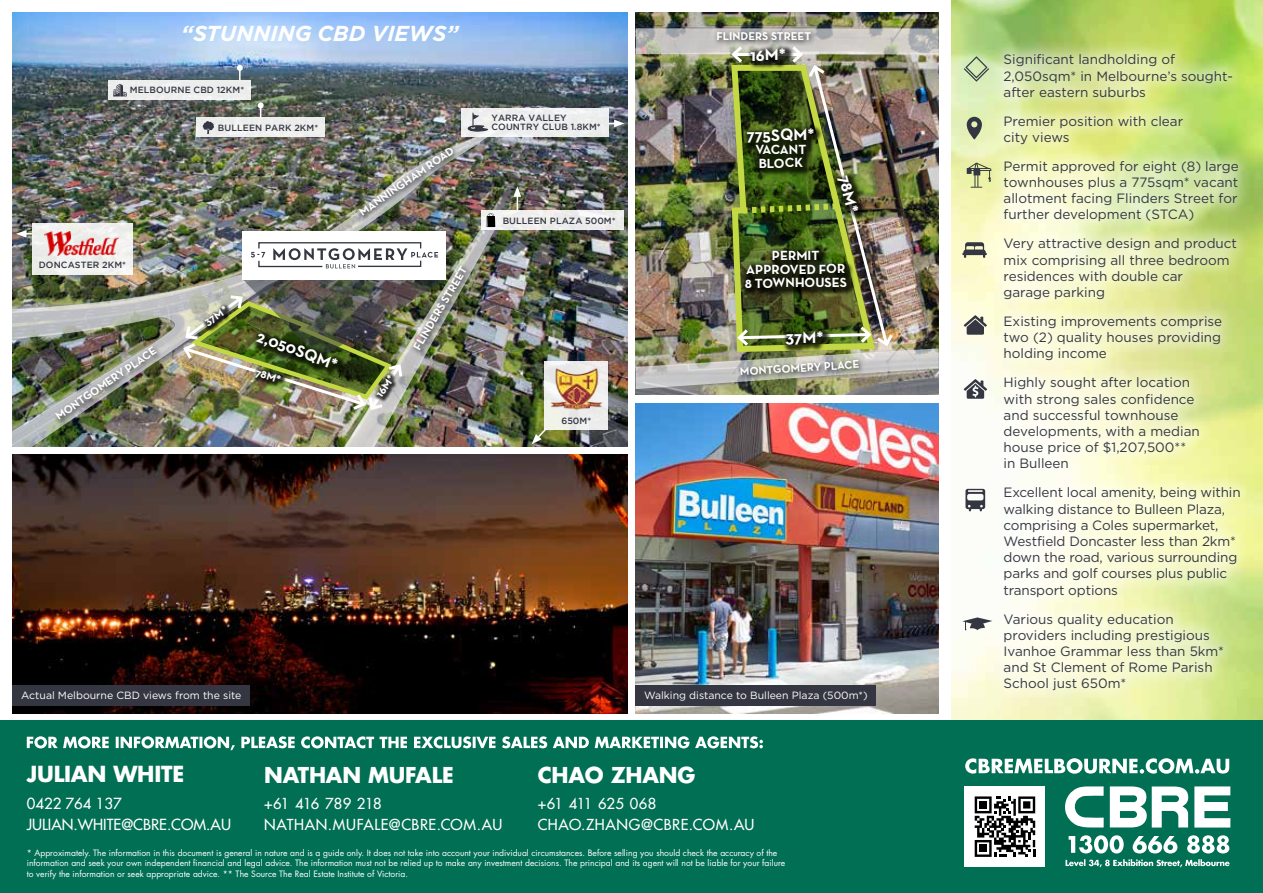
<style>
.page{position:relative;width:1263px;height:893px;background:#fff}
.page>*{position:absolute;margin:0;border:0;box-sizing:border-box;transform-origin:0 0}
.t1{font:italic 700 21.6px "Gotham";color:#fff}
.t2{font:700 21.6px "Futura";letter-spacing:-.01em;color:#fff}
.t3{font:700 21.3px "Futura";letter-spacing:-.01em;color:#fff}
.t4{font:700 16.8px "Neutra Text";color:#fff}
.t5{font:14.85px/21.5px "Futura";color:#fff}
.t6{font:14.7px/21.3px "Futura";letter-spacing:.03em;color:#fff}
.t7{font:13.5px/16.2px "Gotham";color:#343742}
.t8{font:700 13.5px/13.5px "Neutra Text";letter-spacing:-.01em;color:#fff;text-align:center}
.t9{font:700 11.55px "Neutra Text";color:#fff}
.t10{font:10.5px "Gotham";color:#fff}
.t11{font:500 9px/9px "Gotham";letter-spacing:.015em;color:#343742}
.t12{font:8.55px/10.2px "Futura";color:#fff}
</style>
<div class="page">
<img style="left:636px;top:13px;width:303px;height:381px">
<img style="left:952px;top:0;width:311px;height:721px">
<div style="left:0;top:721px;width:1263px;height:172px;background:#006f53"></div>
<div style="left:965px;top:786px;width:80px;height:81px;background:#fff"></div>
<svg style="left:975px;top:796px;width:60px;height:61px"></svg>
<svg style="left:965px;top:758px;width:264px;height:16px"></svg>
<svg style="left:1065px;top:786px;width:165px;height:81px"></svg>
<svg style="left:27px;top:736px;width:736px;height:14px"></svg>
<img style="left:636px;top:403px;width:303px;height:310px">
<div style="left:636px;top:685px;width:240px;height:21px;background:#343742"></div>
<div style="left:989px;top:39px;width:266px;height:666px;background:#fff;opacity:.75"></div>
<svg style="left:962px;top:55px;width:28px;height:28px"></svg>
<svg style="left:967px;top:163px;width:25px;height:25px"></svg>
<svg style="left:962px;top:242px;width:25px;height:16px"></svg>
<svg style="left:964px;top:315px;width:23px;height:20px"></svg>
<svg style="left:964px;top:379px;width:23px;height:20px"></svg>
<svg style="left:962px;top:617px;width:30px;height:13px"></svg>
<svg style="left:967px;top:117px;width:15px;height:23px"></svg>
<img style="left:13px;top:13px;width:614px;height:433px">
<img style="left:13px;top:114px;width:520px;height:332px">
<img style="left:333px;top:186px;width:185px;height:260px">
<div style="left:411px;top:262px;width:61px;height:94px;background:#000;opacity:.75"></div>
<div style="left:52px;top:344px;width:111px;height:82px;background:#000;opacity:.75"></div>
<div style="left:356px;top:145px;width:103px;height:77px;background:#000;opacity:.75"></div>
<div style="left:243px;top:231px;width:203px;height:48px;background:#fff"></div>
<svg style="left:251px;top:248px;width:187px;height:20px"></svg>
<div style="left:258px;top:242px;width:163px;height:7px;border:1px solid #343742"></div>
<img style="left:181px;top:279px;width:265px;height:134px">
<svg style="left:258px;top:102px;width:6px;height:16px"></svg>
<svg style="left:237px;top:65px;width:6px;height:15px"></svg>
<img style="left:636px;top:28px;width:303px;height:361px">
<div style="left:782px;top:327px;width:50px;height:27px;background:#000;opacity:.75"></div>
<div style="left:741px;top:247px;width:115px;height:50px;background:#000;opacity:.75"></div>
<div style="left:743px;top:125px;width:80px;height:52px;background:#000;opacity:.75"></div>
<div style="left:832px;top:171px;width:36px;height:49px;background:#000;opacity:.75"></div>
<div style="left:746px;top:45px;width:48px;height:25px;background:#000;opacity:.75"></div>
<div style="left:202px;top:303px;width:29px;height:29px;background:#000;opacity:.75"></div>
<div style="left:252px;top:367px;width:35px;height:21px;background:#000;opacity:.75"></div>
<div style="left:374px;top:372px;width:24px;height:31px;background:#000;opacity:.75"></div>
<div style="left:714px;top:28px;width:103px;height:18px;background:#000;opacity:.75"></div>
<div style="left:738px;top:357px;width:127px;height:25px;background:#000;opacity:.75"></div>
<svg style="left:16px;top:230px;width:16px;height:8px"></svg>
<div style="left:197px;top:118px;width:128px;height:19px;background:#eee"></div>
<svg style="left:203px;top:121px;width:11px;height:13px"></svg>
<div style="left:108px;top:80px;width:143px;height:20px;background:#eceeed"></div>
<svg style="left:113px;top:84px;width:14px;height:13px"></svg>
<div style="left:481px;top:211px;width:143px;height:19px;background:#eeeded"></div>
<div style="left:462px;top:108px;width:147px;height:29px;background:#edeeee"></div>
<svg style="left:468px;top:113px;width:20px;height:19px"></svg>
<svg style="left:609px;top:120px;width:16px;height:7px"></svg>
<svg style="left:513px;top:186px;width:8px;height:25px"></svg>
<div style="left:252px;top:329px;width:95px;height:47px;background:#000;opacity:.75"></div>
<div style="left:32px;top:224px;width:100px;height:51px;background:#f0f1ee"></div>
<img style="left:45px;top:231px;width:74px;height:24px">
<svg style="left:532px;top:426px;width:17px;height:18px"></svg>
<div style="left:544px;top:362px;width:64px;height:68px;background:#efeeea"></div>
<img style="left:549px;top:362px;width:53px;height:49px">
<svg style="left:965px;top:489px;width:20px;height:22px"></svg>
<svg style="left:486px;top:214px;width:9px;height:13px"></svg>
<img style="left:13px;top:455px;width:614px;height:258px">
<div style="left:13px;top:685px;width:237px;height:21px;background:#343742"></div>
<h1 class="t1" style="left:181px;top:21px;width:279px">“STUNNING CBD VIEWS”</h1>
<p class="t11" style="left:130px;top:85px;width:116px">MELBOURNE CBD 12KM*</p>
<p class="t11" style="left:39px;top:261px;width:89px">DONCASTER 2KM*</p>
<p class="t9" style="left:52px;top:411px;width:121px;rotate:-34deg">MONTGOMERY PLACE</p>
<p class="t11" style="left:218px;top:123px;width:102px">BULLEEN PARK 2KM*</p>
<p class="t9" style="left:201px;top:317px;width:27px;rotate:-34deg">37M*</p>
<p class="t4" style="left:261px;top:326px;width:87px;rotate:20deg">2,050SQM*</p>
<p class="t9" style="left:356px;top:206px;width:114px;rotate:-34deg">MANNINGHAM ROAD</p>
<p class="t9" style="left:410px;top:345px;width:96px;rotate:-59deg">FLINDERS STREET</p>
<p class="t9" style="left:258px;top:365px;width:27px;rotate:17deg">78M*</p>
<p class="t9" style="left:372px;top:392px;width:26px;rotate:-56deg">16M*</p>
<p class="t11" style="left:491px;top:113px;width:111px">YARRA VALLEY<br>COUNTRY CLUB 1.8KM*</p>
<p class="t11" style="left:503px;top:216px;width:115px">BULLEEN PLAZA 500M*</p>
<p class="t11" style="left:561px;top:416px;width:31px">650M*</p>
<p class="t9" style="left:716px;top:28px;width:96px">FLINDERS STREET</p>
<p class="t4" style="left:750px;top:44px;width:37px;rotate:-1deg">16M*</p>
<p class="t4" style="left:746px;top:125px;width:69px;rotate:-1deg">775SQM*</p>
<p class="t8" style="left:755px;top:142px;width:53px;text-align:left">VACANT<br>BLOCK</p>
<p class="t4" style="left:854px;top:173px;width:39px;rotate:76deg">78M*</p>
<p class="t8" style="left:745px;top:249px;width:104px">PERMIT<br>APPROVED FOR<br>8 TOWNHOUSES</p>
<p class="t4" style="left:785px;top:327px;width:40px;rotate:-1deg">37M*</p>
<p class="t9" style="left:739px;top:364px;width:121px;rotate:-3deg">MONTGOMERY PLACE</p>
<p class="t10" style="left:21px;top:690px;width:222px">Actual Melbourne CBD views from the site</p>
<p class="t10" style="left:644px;top:690px;width:225px">Walking distance to Bulleen Plaza (500m*)</p>
<h1 class="t2" style="left:27px;top:760px;width:159px">JULIAN WHITE</h1>
<p class="t5" style="left:27px;top:792px;width:206px">0422 764 137<br>JULIAN.WHITE@CBRE.COM.AU</p>
<h2 class="t3" style="left:538px;top:761px;width:159px">CHAO ZHANG</h2>
<p class="t6" style="left:538px;top:793px;width:218px">+61 411 625 068<br>CHAO.ZHANG@CBRE.COM.AU</p>
<h2 class="t3" style="left:264px;top:761px;width:191px">NATHAN MUFALE</h2>
<p class="t6" style="left:264px;top:793px;width:240px">+61 416 789 218<br>NATHAN.MUFALE@CBRE.COM.AU</p>
<p class="t12" style="left:27px;top:848px;width:760px">* Approximately. The information in this document is general in nature and is a guide only. It does not take into account your individual circumstances. Before selling you should check the accuracy of the information and seek your own independent financial and legal advice. The information must not be relied up to make any investment decisions. The principal and its agent will not be liable for your failure to verify the information or seek appropriate advice. ** The Source The Real Estate Institute of Victoria.</p>
<p class="t7" style="left:1003px;top:51px;width:231px">Significant landholding of<br>2,050sqm* in Melbourne’s sought&shy;after eastern suburbs</p>
<p class="t7" style="left:1003px;top:113px;width:181px">Premier position with clear city views</p>
<p class="t7" style="left:1003px;top:158px;width:237px;text-align:justify">Permit approved for eight (8) large townhouses plus a 775sqm* vacant allotment facing Flinders Street for further development (STCA)</p>
<p class="t7" style="left:1003px;top:235px;width:235px">Very attractive design and product mix comprising all three bedroom residences with double car<br>garage parking</p>
<p class="t7" style="left:1003px;top:313px;width:220px;text-align:justify">Existing improvements comprise two (2) quality houses providing holding income</p>
<p class="t7" style="left:1003px;top:374px;width:198px">Highly sought after location with strong sales confidence and successful townhouse developments, with a median house price of $1,207,500** in Bulleen</p>
<p class="t7" style="left:1003px;top:484px;width:239px">Excellent local amenity, being within walking distance to Bulleen Plaza, comprising a Coles supermarket, Westfield Doncaster less than 2km* down the road, various surrounding parks and golf courses plus public transport options</p>
<p class="t7" style="left:1003px;top:610px;width:222px">Various quality education providers including prestigious<br>Ivanhoe Grammar less than 5km* and St Clement of Rome Parish<br>School just 650m*</p>
</div>
